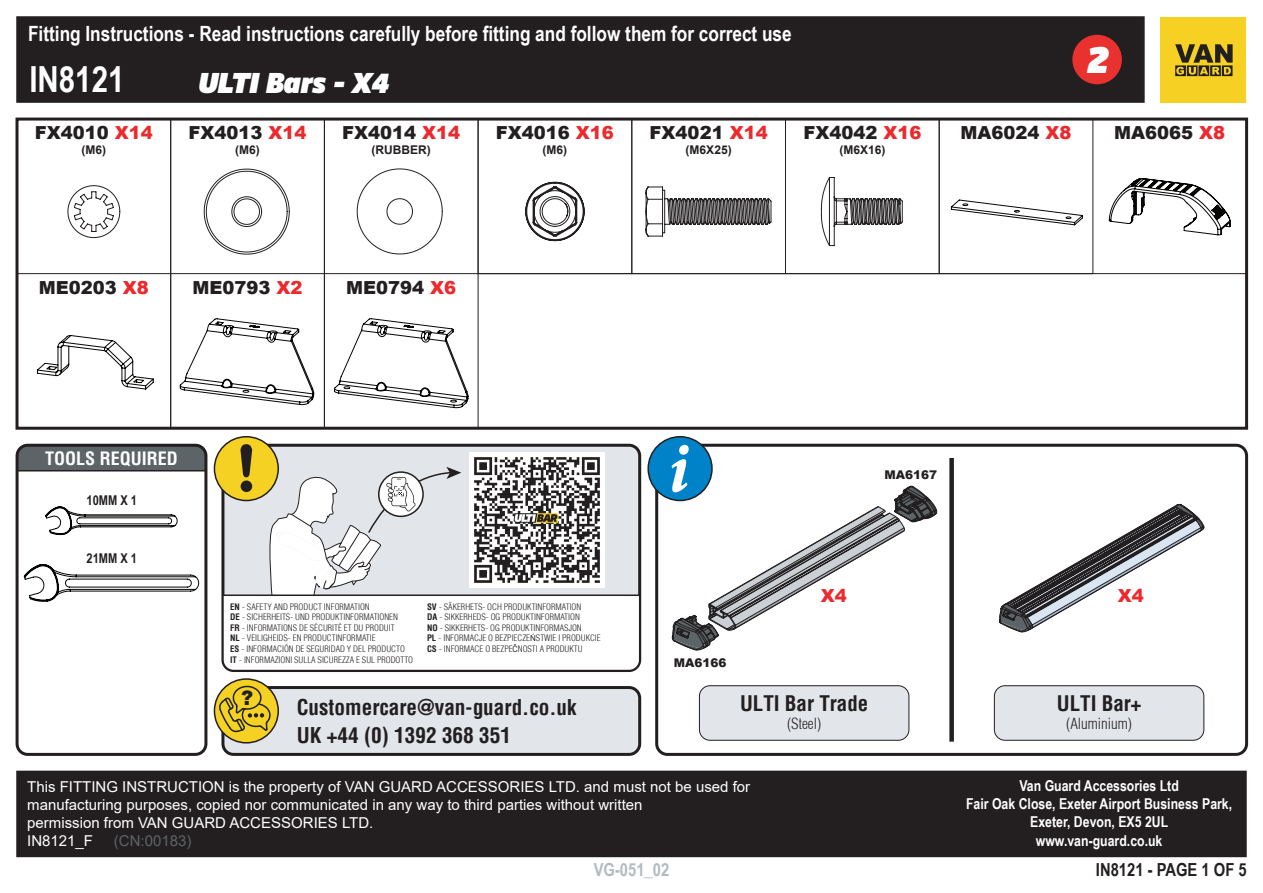
<style>
.page{position:relative;width:1263px;height:893px;background:#fff}
.page>*{position:absolute;margin:0;border:0;box-sizing:border-box;transform-origin:0 0}
.t1{font:italic 900 36.3px "Vinkel";color:#fff}
.t2{font:700 36px "Arial Narrow";color:#fff}
.t3{font:italic 900 27px "Vinkel";color:#fff}
.t4{font:700 condensed 21.3px/27.8px "Helvetica";color:#231f20}
.t5{font:700 21px "Arial Narrow";color:#fff}
.t6{font:700 condensed 21px "Helvetica";color:#231f20}
.t7{font:900 19.8px "Arial";color:#231f20}
.t8{font:900 18px "Arial";color:#231f20}
.t9{font:700 18px "Arial Narrow";color:#231f20}
.t10{font:700 condensed 18px "Helvetica";color:#fff}
.t11{font:700 18px "Arial Narrow";color:#b4bac1}
.t12{font:900 18px "Arial";color:#ec2a2d}
.t13{font:15px/18px "Arial";color:#fff}
.t14{font:700 15px/18px "Arial Narrow";color:#fff;text-align:center}
.t15{font:300 condensed 15px "Helvetica";color:#231f20}
.t16{font:15px "Arial";color:#5d6467}
.t17{font:700 13.5px "Arial Narrow";color:#231f20}
.t18{font:700 12px "Arial";color:#231f20}
.t19{font:900 12px "Arial";color:#231f20}
.t20{font:300 condensed 8.7px/10.5px "Helvetica";color:#231f20}
.s1{color:#ec2a2d}
.s2{font-weight:700}
.s3{font-family:"Myriad Pro";font-weight:400;font-stretch:normal}
.s4{font-family:"Arial Narrow";font-weight:400;font-stretch:normal}
</style>
<div class="page">
<div style="left:16px;top:771px;width:1231px;height:86px;background:#231f20"></div>
<div style="left:16px;top:16px;width:1129px;height:87px;background:#231f20;border:2px solid #231f20"></div>
<div style="left:170px;top:119px;width:155px;height:310px;border:1px solid #231f20"></div>
<div style="left:324px;top:119px;width:154px;height:310px;border:1px solid #231f20"></div>
<div style="left:478px;top:119px;width:154px;height:155px;border:1px solid #231f20"></div>
<div style="left:631px;top:119px;width:155px;height:155px;border:1px solid #231f20"></div>
<div style="left:785px;top:119px;width:154px;height:155px;border:1px solid #231f20"></div>
<div style="left:939px;top:119px;width:154px;height:155px;border:1px solid #231f20"></div>
<div style="left:17px;top:273px;width:1230px;height:156px;border:1px solid #231f20"></div>
<svg style="left:68px;top:185px;width:52px;height:53px"></svg>
<svg style="left:37px;top:335px;width:117px;height:55px"></svg>
<svg style="left:1109px;top:178px;width:122px;height:57px"></svg>
<svg style="left:951px;top:199px;width:132px;height:26px"></svg>
<svg style="left:334px;top:318px;width:134px;height:90px"></svg>
<svg style="left:180px;top:318px;width:134px;height:87px"></svg>
<svg style="left:45px;top:507px;width:133px;height:28px"></svg>
<svg style="left:24px;top:564px;width:175px;height:38px"></svg>
<svg style="left:525px;top:182px;width:59px;height:59px"></svg>
<svg style="left:821px;top:177px;width:82px;height:69px"></svg>
<svg style="left:204px;top:169px;width:86px;height:86px"></svg>
<svg style="left:357px;top:169px;width:86px;height:85px"></svg>
<svg style="left:645px;top:186px;width:126px;height:51px"></svg>
<div style="left:1161px;top:17px;width:85px;height:85px;background:#f6d123"></div>
<svg style="left:1175px;top:44px;width:57px;height:32px"></svg>
<div style="left:1071px;top:34px;width:52px;height:51px;background:#e9312f;border-radius:50%"></div>
<div style="left:1071px;top:33px;width:52px;height:53px;border:2px solid #231f20;border-radius:50%"></div>
<svg style="left:16px;top:444px;width:191px;height:28px;background:#5e6467"></svg>
<div style="left:16px;top:444px;width:191px;height:312px;border:3px solid #231f20;border-radius:11px"></div>
<div style="left:223px;top:687px;width:417px;height:67px;background:#e2e5e9;border-radius:11px"></div>
<div style="left:221px;top:686px;width:420px;height:70px;border:3px solid #231f20;border-radius:11px"></div>
<svg style="left:214px;top:437px;width:64px;height:63px"></svg>
<div style="left:214px;top:436px;width:65px;height:65px;border:2px solid #231f20;border-radius:50%"></div>
<svg style="left:214px;top:679px;width:64px;height:64px"></svg>
<div style="left:214px;top:678px;width:65px;height:66px;border:2px solid #231f20;border-radius:50%"></div>
<svg style="left:218px;top:685px;width:53px;height:48px;background:#c9ae26"></svg>
<div style="left:655px;top:444px;width:593px;height:312px;border:3px solid #231f20;border-radius:11px"></div>
<div style="left:648px;top:437px;width:64px;height:63px;background:#0082c8;border-radius:50%"></div>
<div style="left:647px;top:436px;width:66px;height:65px;border:2px solid #231f20;border-radius:50%"></div>
<div style="left:949px;top:458px;width:5px;height:284px;background:#231f20"></div>
<div style="left:699px;top:686px;width:210px;height:54px;background:#e2e5e9;border-radius:11px"></div>
<div style="left:699px;top:685px;width:210px;height:55px;border:1px solid #231f20;border-radius:11px"></div>
<div style="left:994px;top:686px;width:210px;height:54px;background:#e2e5e9;border-radius:11px"></div>
<div style="left:994px;top:685px;width:210px;height:55px;border:1px solid #231f20;border-radius:11px"></div>
<svg style="left:999px;top:503px;width:205px;height:130px"></svg>
<svg style="left:671px;top:445px;width:266px;height:206px"></svg>
<svg style="left:221px;top:444px;width:420px;height:228px"></svg>
<h3 class="t5" style="left:28px;top:18px;width:765px">Fitting Instructions - Read instructions carefully before fitting and follow them for correct use</h3>
<h2 class="t2" style="left:29px;top:52px;width:97px">IN8121</h2>
<h3 class="t3" style="left:198px;top:64px;width:192px">ULTI Bars - X4</h3>
<h1 class="t1" style="left:1087px;top:34px;width:22px">2</h1>
<h3 class="t8" style="left:35px;top:120px;width:120px">FX4010 <span class="s1">X14</span></h3>
<h3 class="t18" style="left:82px;top:141px;width:26px">(M6)</h3>
<h3 class="t8" style="left:189px;top:120px;width:120px">FX4013 <span class="s1">X14</span></h3>
<h3 class="t18" style="left:235px;top:141px;width:26px">(M6)</h3>
<h3 class="t8" style="left:342px;top:120px;width:120px">FX4014 <span class="s1">X14</span></h3>
<h3 class="t18" style="left:372px;top:141px;width:61px">(RUBBER)</h3>
<h3 class="t8" style="left:496px;top:120px;width:120px">FX4016 <span class="s1">X16</span></h3>
<h3 class="t18" style="left:543px;top:141px;width:26px">(M6)</h3>
<h3 class="t8" style="left:650px;top:120px;width:120px">FX4021 <span class="s1">X14</span></h3>
<h3 class="t18" style="left:686px;top:141px;width:48px">(M6X25)</h3>
<h3 class="t8" style="left:803px;top:120px;width:120px">FX4042 <span class="s1">X16</span></h3>
<h3 class="t18" style="left:839px;top:141px;width:48px">(M6X16)</h3>
<h3 class="t8" style="left:960px;top:120px;width:113px">MA6024 <span class="s1">X8</span></h3>
<h3 class="t8" style="left:1114px;top:120px;width:113px">MA6065 <span class="s1">X8</span></h3>
<h3 class="t8" style="left:39px;top:275px;width:112px">ME0203 <span class="s1">X8</span></h3>
<h3 class="t8" style="left:193px;top:275px;width:112px">ME0793 <span class="s1">X2</span></h3>
<h3 class="t8" style="left:346px;top:275px;width:112px">ME0794 <span class="s1">X6</span></h3>
<h3 class="t10" style="left:45px;top:446px;width:134px">TOOLS REQUIRED</h3>
<h3 class="t17" style="left:87px;top:490px;width:52px">10MM X 1</h3>
<h3 class="t17" style="left:87px;top:548px;width:52px">21MM X 1</h3>
<p class="t20" style="left:230px;top:601px;width:184px"><span class="s2">EN</span> - SAFETY AND PRODUCT INFORMATION<br><span class="s2">DE</span> - SICHERHEITS- UND PRODUKTINFORMATIONEN<br><span class="s2">FR</span> - INFORMATIONS DE SÉCURITÉ ET DU PRODUIT<br><span class="s2">NL</span> - VEILIGHEIDS- EN PRODUCTINFORMATIE<br><span class="s2">ES</span> - INFORMACIÓN DE SEGURIDAD Y DEL PRODUCTO <span class="s2">IT</span> - INFORMAZIONI SULLA SICUREZZA E SUL PRODOTTO</p>
<p class="t20" style="left:427px;top:601px;width:175px"><span class="s2">SV</span> - SÄKERHETS- OCH PRODUKTINFORMATION<br><span class="s2">DA</span> - SIKKERHEDS- OG PRODUKTINFORMATION<br><span class="s2">NO</span> - SIKKERHETS- OG PRODUKTINFORMASJON<br><span class="s2">PL</span> - INFORMACJE O BEZPIECZE<span class="s3">Ń</span>STWIE I PRODUKCIE <span class="s2">CS</span> - INFORMACE O BEZPE<span class="s4">Č</span>NOSTI A PRODUKTU</p>
<h3 class="t19" style="left:674px;top:654px;width:54px">MA6166</h3>
<h3 class="t19" style="left:884px;top:466px;width:54px">MA6167</h3>
<h3 class="t12" style="left:821px;top:582px;width:28px">X4</h3>
<h3 class="t12" style="left:1118px;top:582px;width:28px">X4</h3>
<h3 class="t7" style="left:241px;top:683px;width:14px">?</h3>
<h3 class="t4" style="left:297px;top:693px;width:281px">Customercare@van-guard.co.uk<br>UK +44 (0) 1392 368 351</h3>
<h3 class="t6" style="left:740px;top:690px;width:130px">ULTI Bar Trade</h3>
<h3 class="t15" style="left:787px;top:714px;width:36px">(Steel)</h3>
<p class="t13" style="left:27px;top:778px;width:724px">This FITTING INSTRUCTION is the property of VAN GUARD ACCESSORIES LTD. and must not be used for manufacturing purposes, copied nor communicated in any way to third parties without written<br>permission from VAN GUARD ACCESSORIES LTD.<br>IN8121_F</p>
<h3 class="t16" style="left:114px;top:831px;width:79px">(CN:00183)</h3>
<h3 class="t11" style="left:594px;top:856px;width:77px">VG-051_02</h3>
<h3 class="t6" style="left:1057px;top:690px;width:86px">ULTI Bar+</h3>
<h3 class="t15" style="left:1066px;top:714px;width:67px">(Aluminium)</h3>
<h3 class="t14" style="left:966px;top:776px;width:268px">Van Guard Accessories Ltd<br>Fair Oak Close, Exeter Airport Business Park,<br>Exeter, Devon, EX5 2UL</h3>
<h3 class="t14" style="left:1036px;top:831px;width:128px">www.van-guard.co.uk</h3>
<h3 class="t9" style="left:1096px;top:856px;width:152px">IN8121 - PAGE 1 OF 5</h3>
</div>
